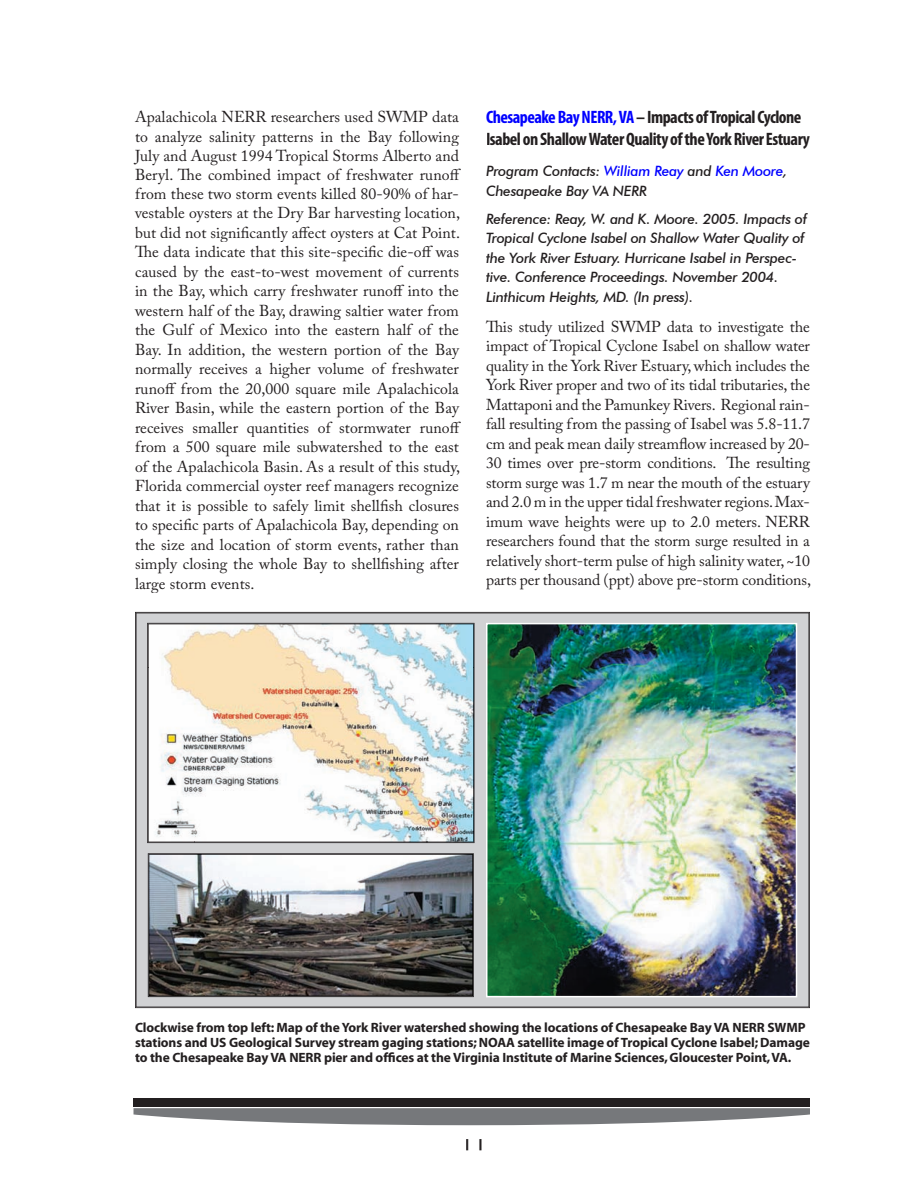
<style>
.page{position:relative;width:918px;height:1188px;background:#fff}
.page>*{position:absolute;margin:0;border:0;box-sizing:border-box;transform-origin:0 0}
.t1{font:700 21px "Chisel";color:#231f20}
.t2{font:700 condensed 18px/21.6px "Myriad Pro";letter-spacing:-.03em;color:#231f20}
.t3{font:15.75px/19.4px "Adobe Caslon Pro";letter-spacing:.005em;color:#231f20}
.t4{font:italic 500 14.25px/19.5px "Futura BT";letter-spacing:-.015em;color:#231f20}
.t5{font:700 13.5px/15px "Myriad";letter-spacing:-.01em;color:#231f20}
.s1{color:#00f}
</style>
<div class="page">
<svg style="left:134px;top:1108px;width:676px;height:17px"></svg>
<div style="left:134px;top:1098px;width:676px;height:9px;background:#231f20"></div>
<svg style="left:136px;top:613px;width:673px;height:394px;background:#c6c7c9"></svg>
<img style="left:149px;top:854px;width:324px;height:142px">
<svg style="left:147px;top:623px;width:328px;height:220px"></svg>
<img style="left:148px;top:624px;width:326px;height:44px">
<img style="left:148px;top:667px;width:47px;height:175px">
<img style="left:427px;top:667px;width:47px;height:175px">
<img style="left:194px;top:798px;width:234px;height:44px">
<img style="left:486px;top:623px;width:311px;height:374px">
<p class="t3" style="left:135px;top:107px;width:327px">Apalachicola NERR researchers used SWMP data to analyze salinity patterns in the Bay following July and August 1994 Tropical Storms Alberto and Beryl. The combined impact of freshwater runoff from these two storm events killed 80-90% of har&shy;vestable oysters at the Dry Bar harvesting location, but did not significantly affect oysters at Cat Point.<br>The data indicate that this site-specific die-off was caused by the east-to-west movement of currents in the Bay, which carry freshwater runoff into the western half of the Bay, drawing saltier water from the Gulf of Mexico into the eastern half of the Bay. In addition, the western portion of the Bay normally receives a higher volume of freshwater runoff from the 20,000 square mile Apalachicola River Basin, while the eastern portion of the Bay receives smaller quantities of stormwater runoff from a 500 square mile subwatershed to the east of the Apalachicola Basin. As a result of this study, Florida commercial oyster reef managers recognize that it is possible to safely limit shellfish closures to specific parts of Apalachicola Bay, depending on the size and location of storm events, rather than simply closing the whole Bay to shellfishing after large storm events.</p>
<p class="t2" style="left:486px;top:106px;width:325px"><span class="s1">Chesapeake Bay NERR, VA</span> – Impacts of Tropical Cyclone<br>Isabel on Shallow Water Quality of the York River Estuary</p>
<p class="t4" style="left:486px;top:162px;width:303px">Program Contacts: <span class="s1">William Reay</span> and <span class="s1">Ken Moore</span>,<br>Chesapeake Bay VA NERR</p>
<p class="t4" style="left:486px;top:209px;width:323px">Reference: Reay, W. and K. Moore. 2005. Impacts of Tropical Cyclone Isabel on Shallow Water Quality of the York River Estuary. Hurricane Isabel in Perspec&shy;tive. Conference Proceedings. November 2004.<br>Linthicum Heights, MD. (In press).</p>
<p class="t3" style="left:486px;top:317px;width:327px;text-align:justify">This study utilized SWMP data to investigate the impact of Tropical Cyclone Isabel on shallow water quality in the York River Estuary, which includes the York River proper and two of its tidal tributaries, the Mattaponi and the Pamunkey Rivers. Regional rain&shy;fall resulting from the passing of Isabel was 5.8-11.7 cm and peak mean daily streamflow increased by 20- 30 times over pre-storm conditions. The resulting storm surge was 1.7 m near the mouth of the estuary and 2.0 m in the upper tidal freshwater regions. Max&shy;imum wave heights were up to 2.0 meters. NERR researchers found that the storm surge resulted in a relatively short-term pulse of high salinity water, ~10 parts per thousand (ppt) above pre-storm conditions,</p>
<p class="t5" style="left:135px;top:1021px;width:677px">Clockwise from top left: Map of the York River watershed showing the locations of Chesapeake Bay VA NERR SWMP stations and US Geological Survey stream gaging stations; NOAA satellite image of Tropical Cyclone Isabel; Damage to the Chesapeake Bay VA NERR pier and offices at the Virginia Institute of Marine Sciences, Gloucester Point, VA.</p>
<h1 class="t1" style="left:460px;top:1131px;width:29px">11</h1>
</div>
